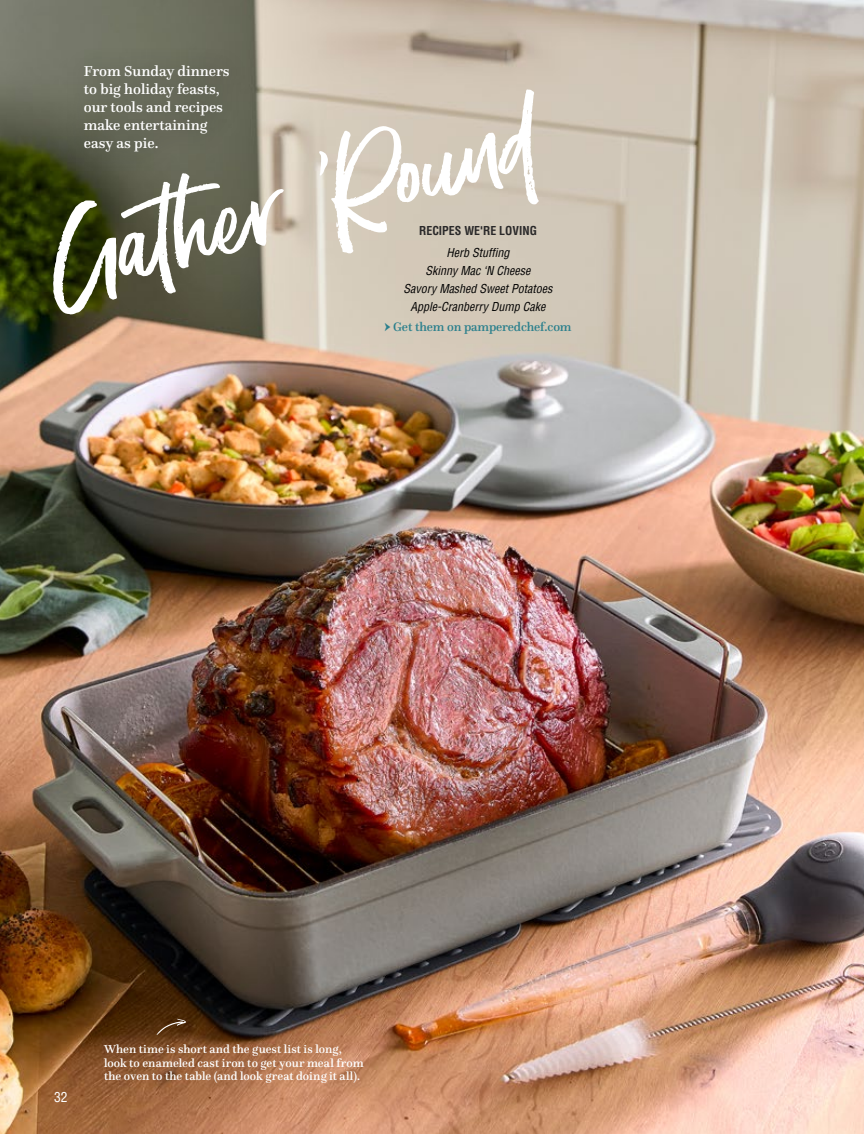
<style>
.page{position:relative;width:864px;height:1134px;background:#fff}
.page>*{position:absolute;margin:0;border:0;box-sizing:border-box;transform-origin:0 0}
.t1{font:117px "Moonstone";color:#fff}
.t2{font:500 15px/18px "Questa";color:#fff}
.t3{font:condensed 13.5px "Helvetica Com";color:#fff}
.t4{font:500 12.75px "Questa";letter-spacing:-.01em;color:#2a7f8c}
.t5{font:500 12px/13.5px "Questa";letter-spacing:.005em;color:#fff}
.t6{font:italic condensed 12px/18px "Helvetica Com";color:#000;text-align:center}
.t7{font:700 condensed 12px "Helvetica Com";color:#292829}
.s1{font-family:"Minion Pro";font-weight:400;font-size:15px}
</style>
<div class="page">
<img style="left:0;top:0;width:864px;height:1134px">
<div style="left:62px;top:44px;width:188px;height:128px;background:#000;opacity:.39"></div>
<svg style="left:157px;top:1019px;width:29px;height:16px"></svg>
<p class="t2" style="left:84px;top:62px;width:147px">From Sunday dinners to big holiday feasts, our tools and recipes make entertaining easy as pie.</p>
<h1 class="t1" style="left:36px;top:189px;width:504px;rotate:-14deg">Gather 'Round</h1>
<p class="t7" style="left:419px;top:222px;width:119px">RECIPES WE'RE LOVING</p>
<p class="t6" style="left:403px;top:244px;width:151px">Herb Stuffing<br>Skinny Mac ‘N Cheese<br>Savory Mashed Sweet Potatoes<br>Apple-Cranberry Dump Cake</p>
<p class="t4" style="left:385px;top:318px;width:188px"><span class="s1">→</span> Get them on pamperedchef.com</p>
<p class="t3" style="left:54px;top:1088px;width:15px">32</p>
<p class="t5" style="left:104px;top:1042px;width:261px">When time is short and the guest list is long, look to enameled cast iron to get your meal from the oven to the table (and look great doing it all).</p>
</div>
